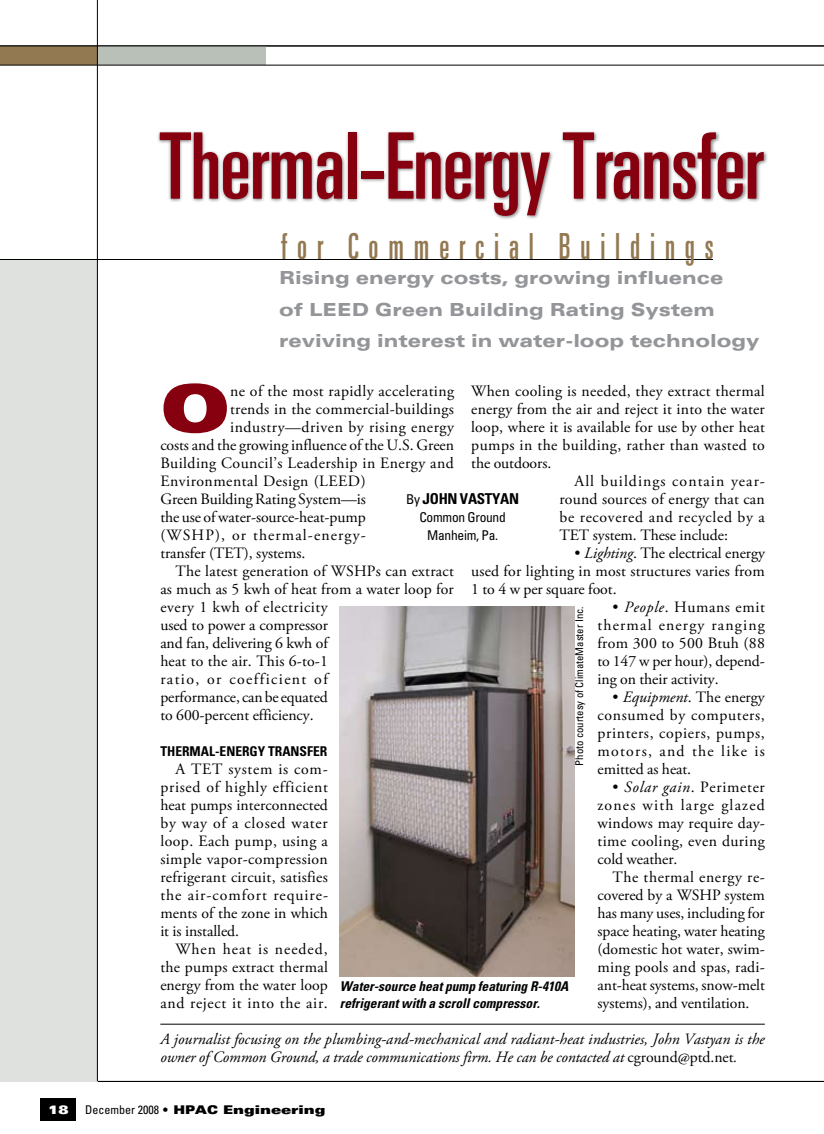
<style>
.page{position:relative;width:824px;height:1134px;background:#fff}
.page>*{position:absolute;margin:0;border:0;box-sizing:border-box;transform-origin:0 0}
.t1{font:ultra-condensed 91.8px "Univers LT Std";letter-spacing:-.01em;color:#870010}
.t2{font:65.55px "Univers LT Std X Black Ex";color:#870010}
.t3{font:ultra-condensed 36px "Univers LT Std";letter-spacing:.33em;color:#937952;scale:.83 1}
.t4{font:900 expanded 18px/31.5px "Univers LT Std";color:#939598}
.t5{font:15.75px/18px "Adobe Garamond Pro";letter-spacing:.015em;color:#000;text-align:justify}
.t6{font:15.75px "Adobe Garamond Pro";letter-spacing:-.005em;color:#000}
.t7{font:italic 15.75px/18px "Adobe Garamond Pro";letter-spacing:.005em;color:#000}
.t8{font:15.75px "Adobe Garamond Pro";letter-spacing:.035em;color:#000}
.t9{font:15.75px "Adobe Garamond Pro";letter-spacing:.04em;color:#000}
.t10{font:15.75px "Adobe Garamond Pro";letter-spacing:.065em;color:#000}
.t11{font:15.75px "Adobe Garamond Pro";letter-spacing:.07em;color:#000}
.t12{font:15.75px "Adobe Garamond Pro";letter-spacing:.09em;color:#000}
.t13{font:700 condensed 15px "Univers LT Std";letter-spacing:-.02em;color:#000}
.t14{font:italic 700 condensed 13.5px/16.5px "Univers LT Std";color:#000}
.t15{font:condensed 13.5px/18px "Univers LT Std";letter-spacing:-.02em;color:#000;text-align:center}
.t16{font:700 condensed 13.5px "Univers LT Std";color:#000}
.t17{font:12px "Univers LT Std X Black Ex";color:#000}
.t18{font:12px "Univers LT Std X Black Ex";color:#fff}
.t19{font:condensed 10.65px "Univers LT Std";color:#000}
.s1{font-style:italic}
.s2{font-style:normal}
.s3{font-weight:400;font-size:13.5px}
.s4{font-family:"Univers LT Std";font-stretch:condensed}
</style>
<div class="page">
<hr style="left:0;top:1081px;width:824px;height:1px;background:#000">
<div style="left:0;top:46px;width:265px;height:19px;background:#937952"></div>
<div style="left:98px;top:46px;width:168px;height:19px;background:#b9c0b7"></div>
<div style="left:0;top:259px;width:97px;height:822px;background:#dee1dd"></div>
<hr style="left:0;top:46px;width:824px;height:1px;background:#000">
<hr style="left:97px;top:0;width:1px;height:1081px;background:#000">
<hr style="left:0;top:65px;width:824px;height:1px;background:#000">
<hr style="left:0;top:259px;width:713px;height:1px;background:#000">
<div style="left:41px;top:1099px;width:35px;height:22px;background:#000"></div>
<hr style="left:160px;top:1024px;width:604px;height:1px;background:#000">
<div style="left:157px;top:130px;width:611px;height:90px;background:#000;opacity:.5"></div>
<img style="left:340px;top:606px;width:234px;height:371px">
<h1 class="t1" style="left:159px;top:114px;width:605px">Thermal-Energy Transfer</h1>
<h3 class="t3" style="left:281px;top:226px;width:522px">for Commercial Buildings</h3>
<p class="t4" style="left:279px;top:262px;width:482px">Rising energy costs, growing influence<br>of LEED Green Building Rating System reviving interest in water-loop technology</p>
<h2 class="t2" style="left:160px;top:370px;width:71px">O</h2>
<p class="t5" style="left:230px;top:383px;width:225px">ne of the most rapidly accelerating</p>
<p class="t5" style="left:471px;top:383px;width:295px">When cooling is needed, they extract thermal</p>
<p class="t5" style="left:471px;top:401px;width:295px">energy from the air and reject it into the water</p>
<p class="t5" style="left:471px;top:419px;width:295px">loop, where it is available for use by other heat</p>
<p class="t5" style="left:471px;top:437px;width:295px">pumps in the building, rather than wasted to</p>
<p class="t6" style="left:471px;top:454px;width:82px">the outdoors.</p>
<p class="t10" style="left:574px;top:472px;width:192px">All buildings contain year-</p>
<p class="t5" style="left:559px;top:491px;width:207px">round sources of energy that can</p>
<p class="t9" style="left:559px;top:508px;width:207px">be recovered and recycled by a</p>
<p class="t6" style="left:559px;top:526px;width:170px">TET system. These include:</p>
<p class="t5" style="left:471px;top:545px;width:295px;text-indent:103px">• <span class="s1">Lighting</span>. The electrical energy used for lighting in most structures varies from 1 to 4 w per square foot.</p>
<p class="t5" style="left:597px;top:599px;width:169px;text-indent:15px">• <span class="s1">People</span>. Humans emit thermal energy ranging from 300 to 500 Btuh (88 to 147 w per hour), depend&shy;ing on their activity.</p>
<p class="t5" style="left:597px;top:689px;width:169px;text-indent:15px">• <span class="s1">Equipment</span>. The energy consumed by computers, printers, copiers, pumps, motors, and the like is emitted as heat.</p>
<p class="t5" style="left:597px;top:779px;width:169px;text-indent:15px">• <span class="s1">Solar gain</span>. Perimeter zones with large glazed windows may require day&shy;time cooling, even during cold weather.</p>
<p class="t5" style="left:597px;top:869px;width:169px;text-indent:15px">The thermal energy re&shy;covered by a WSHP system has many uses, including for space heating, water heating (domestic hot water, swim&shy;ming pools and spas, radi&shy;ant-heat systems, snow-melt systems), and ventilation.</p>
<p class="t5" style="left:230px;top:401px;width:225px">trends in the commercial-buildings</p>
<p class="t8" style="left:230px;top:418px;width:225px">industry—driven by rising energy</p>
<p class="t6" style="left:160px;top:436px;width:295px">costs and the growing influence of the U.S. Green</p>
<p class="t5" style="left:160px;top:455px;width:295px">Building Council’s Leadership in Energy and</p>
<p class="t5" style="left:160px;top:473px;width:207px">Environmental Design (LEED)</p>
<p class="t6" style="left:160px;top:490px;width:207px">Green Building Rating System—is</p>
<p class="t6" style="left:160px;top:508px;width:207px">the use of water-source-heat-pump</p>
<p class="t11" style="left:160px;top:526px;width:207px">(WSHP), or thermal-energy-</p>
<p class="t6" style="left:160px;top:544px;width:147px">transfer (TET), systems.</p>
<p class="t5" style="left:175px;top:563px;width:280px">The latest generation of WSHPs can extract</p>
<p class="t5" style="left:160px;top:581px;width:295px">as much as 5 kwh of heat from a water loop for</p>
<p class="t8" style="left:160px;top:598px;width:169px">every 1 kwh of electricity</p>
<p class="t6" style="left:160px;top:616px;width:169px">used to power a compressor</p>
<p class="t6" style="left:160px;top:634px;width:169px">and fan, delivering 6 kwh of</p>
<p class="t5" style="left:160px;top:653px;width:169px">heat to the air. This 6-to-1</p>
<p class="t12" style="left:160px;top:670px;width:169px">ratio, or coefficient of</p>
<p class="t6" style="left:160px;top:688px;width:169px">performance, can be equated</p>
<p class="t6" style="left:160px;top:706px;width:155px">to 600-percent efficiency.</p>
<p class="t16" style="left:160px;top:743px;width:168px">THERMAL-ENERGY TRANSFER</p>
<p class="t5" style="left:160px;top:761px;width:169px;text-indent:15px">A TET system is com&shy;prised of highly efficient heat pumps interconnected by way of a closed water loop. Each pump, using a simple vapor-compression refrigerant circuit, satisfies the air-comfort require&shy;ments of the zone in which it is installed.</p>
<p class="t5" style="left:160px;top:941px;width:169px;text-indent:15px">When heat is needed, the pumps extract thermal energy from the water loop and reject it into the air.</p>
<p class="t7" style="left:160px;top:1030px;width:606px">A journalist focusing on the plumbing-and-mechanical and radiant-heat industries, John Vastyan is the owner of Common Ground, a trade communications firm. He can be contacted at <span class="s2">cground@ptd.net</span>.</p>
<p class="t13" style="left:406px;top:489px;width:96px"><span class="s3">By</span> JOHN VASTYAN</p>
<p class="t15" style="left:419px;top:508px;width:88px">Common Ground<br>Manheim, Pa.</p>
<p class="t19" style="left:572px;top:766px;width:161px;rotate:-90deg">Photo courtesy of ClimateMaster Inc.</p>
<p class="t14" style="left:340px;top:978px;width:230px">Water-source heat pump featuring R-410A refrigerant with a scroll compressor.</p>
<p class="t18" style="left:48px;top:1103px;width:22px">18</p>
<p class="t17" style="left:85px;top:1103px;width:242px"><span class="s4">December 2008</span> • HPAC Engineering</p>
</div>
